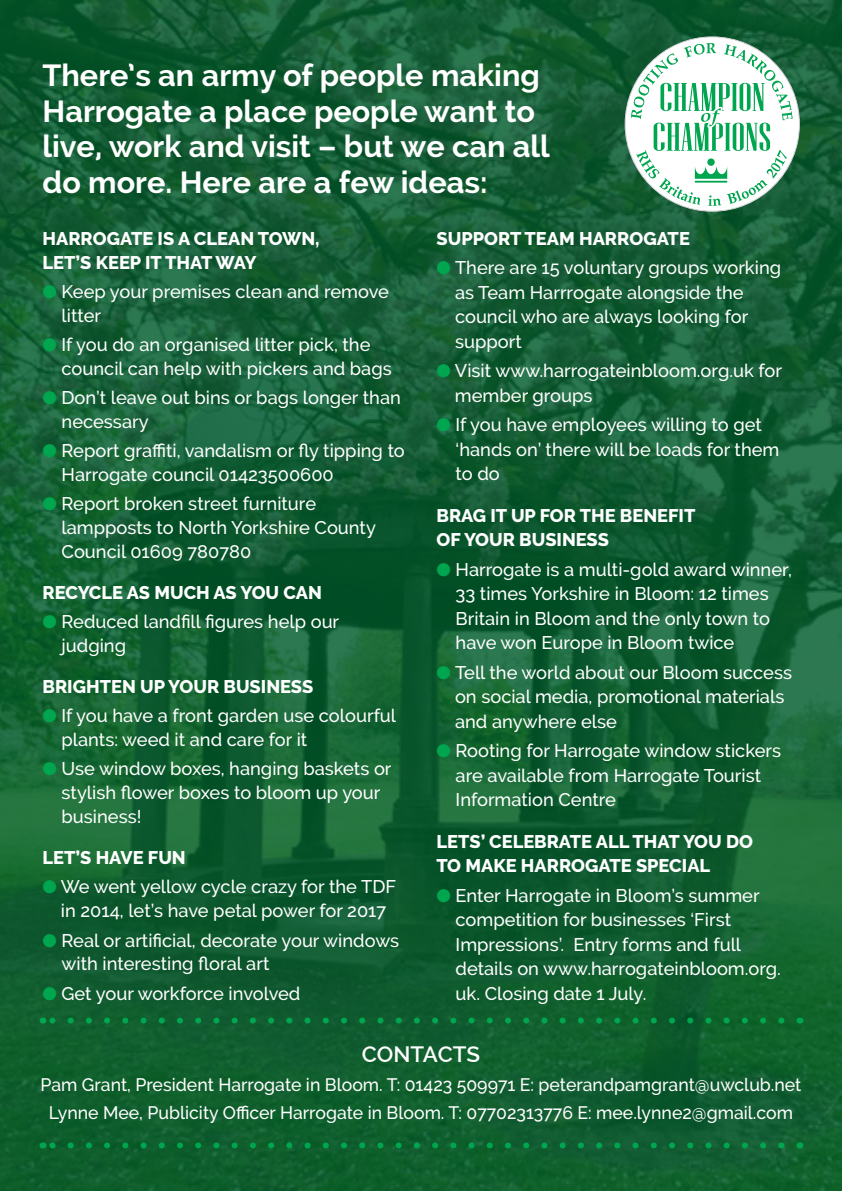
<style>
.page{position:relative;width:842px;height:1191px;background:#fff}
.page>*{position:absolute;margin:0;border:0;box-sizing:border-box;transform-origin:0 0}
.t1{font:700 30.6px/35.8px "Raleway";color:#fff}
.t2{font:600 22.2px "Raleway";letter-spacing:-.005em;color:#fff}
.t3{font:500 18.2px/24.4px "Raleway";color:#fff}
.t4{font:800 18.2px/24.4px "Raleway";color:#fff}
.t5{font:500 18px "Raleway";color:#fff}
.s1{color:#00a54f}
</style>
<div class="page">
<img style="left:0;top:0;width:842px;height:1191px">
<div style="left:625px;top:37px;width:174px;height:174px;background:#fff;border-radius:50%"></div>
<svg style="left:631px;top:43px;width:162px;height:163px"></svg>
<svg style="left:52px;top:1017px;width:729px;height:6px;background:#0b6e36"></svg>
<svg style="left:52px;top:1142px;width:729px;height:6px;background:#0b6f37"></svg>
<p class="t1" style="left:43px;top:57px;width:509px">There’s an army of people making<br>Harrogate a place people want to live, work and visit – but we can all do more. Here are a few ideas:</p>
<p class="t4" style="left:43px;top:227px;width:279px">HARROGATE IS A CLEAN TOWN,<br>LET’S KEEP IT THAT WAY</p>
<p class="t3" style="left:62px;top:280px;width:329px;text-indent:-19px"><span class="s1">●</span> Keep your premises clean and remove litter</p>
<p class="t3" style="left:62px;top:333px;width:332px;text-indent:-19px"><span class="s1">●</span> If you do an organised litter pick, the council can help with pickers and bags</p>
<p class="t3" style="left:62px;top:386px;width:341px;text-indent:-19px"><span class="s1">●</span> Don’t leave out bins or bags longer than necessary</p>
<p class="t3" style="left:62px;top:439px;width:345px;text-indent:-19px"><span class="s1">●</span> Report graffiti, vandalism or fly tipping to<br>Harrogate council 01423500600</p>
<p class="t3" style="left:62px;top:492px;width:316px;text-indent:-19px"><span class="s1">●</span> Report broken street furniture lampposts to North Yorkshire County<br>Council 01609 780780</p>
<p class="t4" style="left:43px;top:581px;width:281px">RECYCLE AS MUCH AS YOU CAN</p>
<p class="t3" style="left:62px;top:610px;width:279px;text-indent:-19px"><span class="s1">●</span> Reduced landfill figures help our judging</p>
<p class="t4" style="left:43px;top:675px;width:272px">BRIGHTEN UP YOUR BUSINESS</p>
<p class="t3" style="left:62px;top:704px;width:336px;text-indent:-19px"><span class="s1">●</span> If you have a front garden use colourful plants: weed it and care for it</p>
<p class="t3" style="left:62px;top:757px;width:331px;text-indent:-19px"><span class="s1">●</span> Use window boxes, hanging baskets or stylish flower boxes to bloom up your business!</p>
<p class="t4" style="left:43px;top:846px;width:145px">LET’S HAVE FUN</p>
<p class="t3" style="left:43px;top:875px;width:355px;text-align:center"><span class="s1">●</span> We went yellow cycle crazy for the TDF in 2014, let’s have petal power for 2017</p>
<p class="t3" style="left:62px;top:928px;width:339px;text-indent:-19px"><span class="s1">●</span> Real or artificial, decorate your windows with interesting floral art</p>
<p class="t3" style="left:43px;top:981px;width:259px"><span class="s1">●</span> Get your workforce involved</p>
<p class="t4" style="left:436px;top:226px;width:255px">SUPPORT TEAM HARROGATE</p>
<p class="t3" style="left:455px;top:256px;width:328px;text-indent:-19px"><span class="s1">●</span> There are 15 voluntary groups working as Team Harrrogate alongside the council who are always looking for support</p>
<p class="t3" style="left:455px;top:359px;width:329px;text-indent:-18px"><span class="s1">●</span> Visit www.harrogateinbloom.org.uk for member groups</p>
<p class="t3" style="left:456px;top:413px;width:325px;text-indent:-19px"><span class="s1">●</span> If you have employees willing to get ‘hands on’ there will be loads for them to do</p>
<p class="t4" style="left:436px;top:503px;width:260px">BRAG IT UP FOR THE BENEFIT<br>OF YOUR BUSINESS</p>
<p class="t3" style="left:456px;top:557px;width:338px;text-indent:-19px"><span class="s1">●</span> Harrogate is a multi-gold award winner, 33 times Yorkshire in Bloom: 12 times Britain in Bloom and the only town to have won Europe in Bloom twice</p>
<p class="t3" style="left:455px;top:660px;width:339px;text-indent:-19px"><span class="s1">●</span> Tell the world about our Bloom success on social media, promotional materials and anywhere else</p>
<p class="t3" style="left:456px;top:738px;width:327px;text-indent:-19px"><span class="s1">●</span> Rooting for Harrogate window stickers are available from Harrogate Tourist<br>Information Centre</p>
<p class="t4" style="left:436px;top:829px;width:318px">LETS’ CELEBRATE ALL THAT YOU DO<br>TO MAKE HARROGATE SPECIAL</p>
<p class="t3" style="left:456px;top:883px;width:327px;text-indent:-19px"><span class="s1">●</span> Enter Harrogate in Bloom’s summer competition for businesses ‘First Impressions’. Entry forms and full details on www.harrogateinbloom.org. uk. Closing date 1 July.</p>
<p class="t2" style="left:362px;top:1041px;width:120px">CONTACTS</p>
<p class="t5" style="left:41px;top:1073px;width:762px">Pam Grant, President Harrogate in Bloom. T: 01423 509971 E: peterandpamgrant@uwclub.net</p>
<p class="t5" style="left:49px;top:1102px;width:745px">Lynne Mee, Publicity Officer Harrogate in Bloom. T: 07702313776 E: mee.lynne2@gmail.com</p>
</div>
